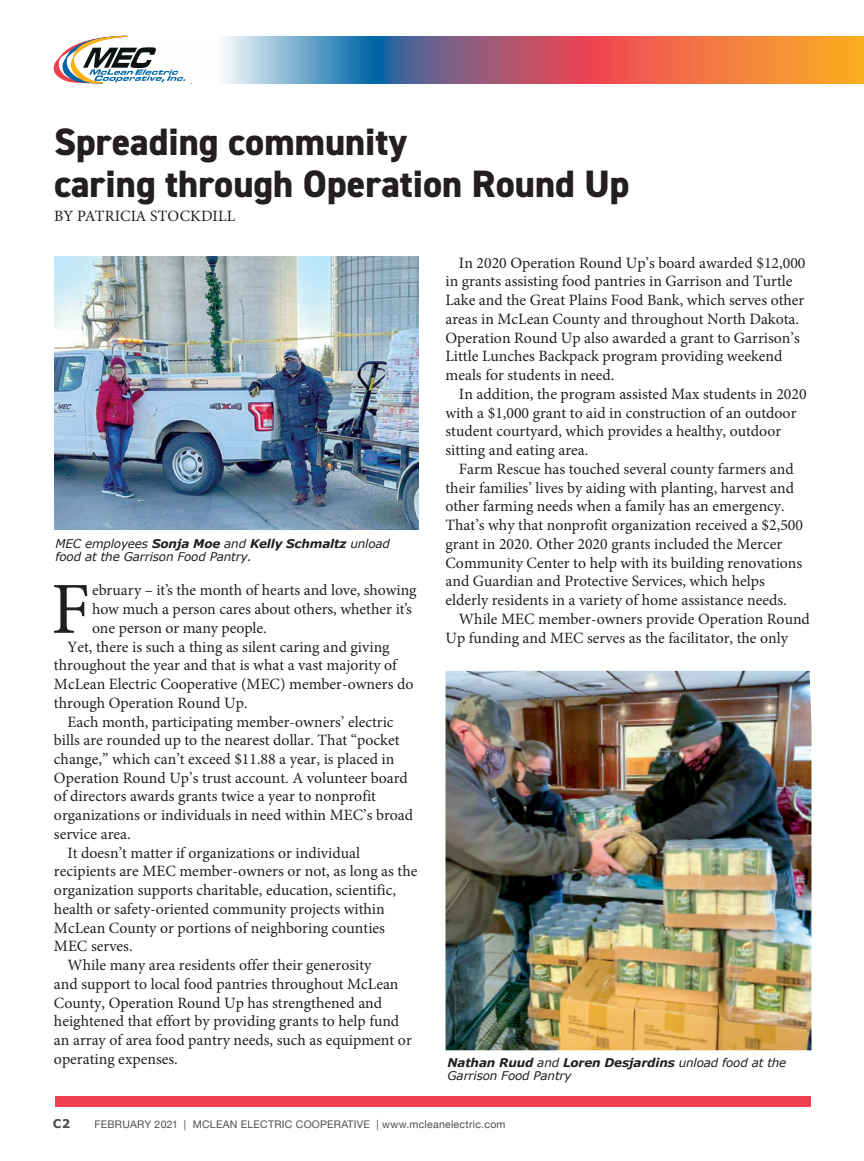
<style>
.page{position:relative;width:864px;height:1161px;background:#fff}
.page>*{position:absolute;margin:0;border:0;box-sizing:border-box;transform-origin:0 0}
.t1{font:73.5px "Minion Pro";color:#231f20}
.t2{font:800 38.25px/42px "DIN2014";color:#231f20}
.t3{font:15.75px/18.8px "Minion Pro";color:#231f20}
.t4{font:italic 12px/13.5px "Verdana";letter-spacing:-.015em;color:#231f20}
.t5{font:700 12px "Verdana";color:#4d4d4f}
.t6{font:10.5px "Helvetica Neue";letter-spacing:.025em;color:#4d4d4f}
.s1{font-weight:700}
</style>
<div class="page">
<div style="left:56px;top:1097px;width:756px;height:10px;background:#ef4151"></div>
<img style="left:54px;top:256px;width:364px;height:274px">
<img style="left:446px;top:671px;width:366px;height:379px">
<svg style="left:53px;top:36px;width:103px;height:48px"></svg>
<svg style="left:156px;top:36px;width:708px;height:48px;background:#bb8781"></svg>
<h2 class="t2" style="left:54px;top:120px;width:577px">Spreading community<br>caring through Operation Round Up</h2>
<p class="t3" style="left:54px;top:207px;width:183px">BY PATRICIA STOCKDILL</p>
<p class="t4" style="left:56px;top:537px;width:336px">MEC employees <span class="s1">Sonja Moe</span> and <span class="s1">Kelly Schmaltz</span> unload food at the Garrison Food Pantry.</p>
<h1 class="t1" style="left:51px;top:560px;width:40px">F</h1>
<p class="t3" style="left:92px;top:581px;width:326px">ebruary – it’s the month of hearts and love, showing</p>
<p class="t3" style="left:92px;top:600px;width:321px">how much a person cares about others, whether it’s</p>
<p class="t3" style="left:92px;top:618px;width:176px">one person or many people.</p>
<p class="t3" style="left:67px;top:637px;width:324px">Yet, there is such a thing as silent caring and giving</p>
<p class="t3" style="left:54px;top:656px;width:344px">throughout the year and that is what a vast majority of</p>
<p class="t3" style="left:54px;top:675px;width:361px">McLean Electric Cooperative (MEC) member-owners do</p>
<p class="t3" style="left:54px;top:693px;width:195px">through Operation Round Up.</p>
<p class="t3" style="left:67px;top:712px;width:328px">Each month, participating member-owners’ electric</p>
<p class="t3" style="left:54px;top:731px;width:347px">bills are rounded up to the nearest dollar. That “pocket</p>
<p class="t3" style="left:54px;top:750px;width:342px">change,” which can’t exceed $11.88 a year, is placed in</p>
<p class="t3" style="left:54px;top:768px;width:355px">Operation Round Up’s trust account. A volunteer board</p>
<p class="t3" style="left:54px;top:787px;width:324px">of directors awards grants twice a year to nonprofit</p>
<p class="t3" style="left:54px;top:806px;width:361px">organizations or individuals in need within MEC’s broad</p>
<p class="t3" style="left:54px;top:825px;width:78px">service area.</p>
<p class="t3" style="left:67px;top:843px;width:294px">It doesn’t matter if organizations or individual</p>
<p class="t3" style="left:54px;top:862px;width:365px">recipients are MEC member-owners or not, as long as the</p>
<p class="t3" style="left:54px;top:881px;width:343px">organization supports charitable, education, scientific,</p>
<p class="t3" style="left:54px;top:900px;width:332px">health or safety-oriented community projects within</p>
<p class="t3" style="left:54px;top:918px;width:333px">McLean County or portions of neighboring counties</p>
<p class="t3" style="left:54px;top:937px;width:80px">MEC serves.</p>
<p class="t3" style="left:67px;top:956px;width:305px">While many area residents offer their generosity</p>
<p class="t3" style="left:54px;top:975px;width:346px">and support to local food pantries throughout McLean</p>
<p class="t3" style="left:54px;top:993px;width:330px">County, Operation Round Up has strengthened and</p>
<p class="t3" style="left:54px;top:1012px;width:347px">heightened that effort by providing grants to help fund</p>
<p class="t3" style="left:54px;top:1031px;width:359px">an array of area food pantry needs, such as equipment or</p>
<p class="t3" style="left:54px;top:1050px;width:125px">operating expenses.</p>
<p class="t3" style="left:445px;top:253px;width:361px;text-indent:13px">In 2020 Operation Round Up’s board awarded $12,000 in grants assisting food pantries in Garrison and Turtle Lake and the Great Plains Food Bank, which serves other areas in McLean County and throughout North Dakota.<br>Operation Round Up also awarded a grant to Garrison’s Little Lunches Backpack program providing weekend meals for students in need.</p>
<p class="t3" style="left:445px;top:385px;width:363px;text-indent:13px">In addition, the program assisted Max students in 2020 with a $1,000 grant to aid in construction of an outdoor student courtyard, which provides a healthy, outdoor sitting and eating area.</p>
<p class="t3" style="left:445px;top:460px;width:359px;text-indent:13px">Farm Rescue has touched several county farmers and their families’ lives by aiding with planting, harvest and other farming needs when a family has an emergency.<br>That’s why that nonprofit organization received a $2,500 grant in 2020. Other 2020 grants included the Mercer Community Center to help with its building renovations and Guardian and Protective Services, which helps elderly residents in a variety of home assistance needs.</p>
<p class="t3" style="left:445px;top:610px;width:366px;text-indent:13px">While MEC member-owners provide Operation Round<br>Up funding and MEC serves as the facilitator, the only</p>
<p class="t4" style="left:448px;top:1055px;width:340px"><span class="s1">Nathan Ruud</span> and <span class="s1">Loren Desjardins</span> unload food at the<br>Garrison Food Pantry</p>
<p class="t5" style="left:53px;top:1115px;width:19px">C2</p>
<p class="t6" style="left:94px;top:1116px;width:413px">FEBRUARY 2021 | MCLEAN ELECTRIC COOPERATIVE | www.mcleanelectric.com</p>
</div>
